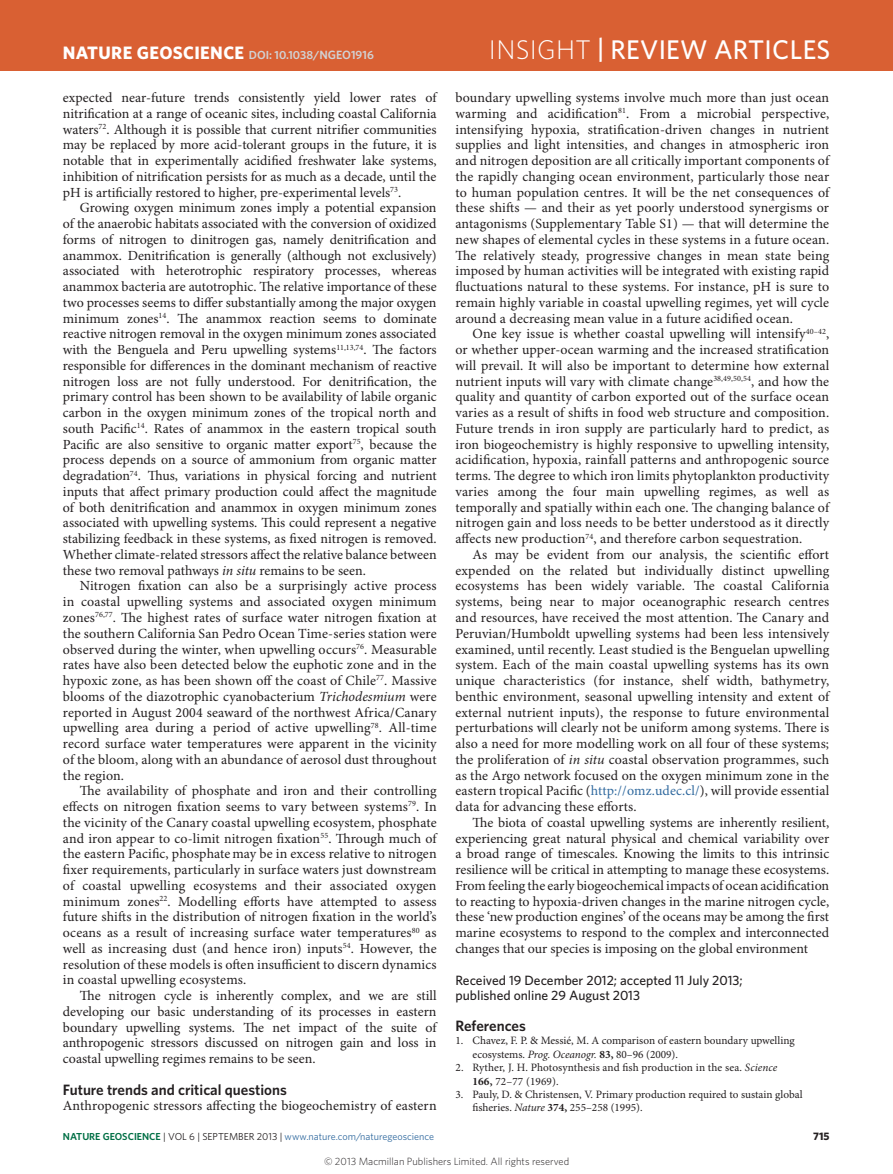
<style>
.page{position:relative;width:893px;height:1174px;background:#fff}
.page>*{position:absolute;margin:0;border:0;box-sizing:border-box;transform-origin:0 0}
.t1{font:500 27px "Whitney";letter-spacing:.01em;color:#fff}
.t2{font:700 18px "Whitney";letter-spacing:.02em;color:#fff}
.Head_1{font:600 15px "Whitney";color:#231f20}
.Body_text{font:13.95px/15.8px "Minion Pro";letter-spacing:.005em;color:#231f20;text-align:justify}
.Body_first{font:13.95px/15.8px "Minion Pro";letter-spacing:.005em;color:#231f20;text-align:justify}
.Received_accepted_p{font:500 13.5px/15px "Whitney";color:#231f20}
.References{font:11.25px/13.4px "Minion Pro";color:#231f20}
.t3{font:700 10.8px "Whitney";color:#231f20}
.t4{font:300 10.5px "Whitney";color:#231f20}
.t5{font:10.2px "Whitney";color:#316a9f}
.s1{font-weight:600;font-size:11.7px;color:#d1d2d4}
.s2{font-weight:600;font-size:12px;color:#d1d2d4}
.s3{font-weight:300}
.s4{font-style:italic}
.s5{color:#316a9f}
.s6{font-weight:700}
.s7{font-weight:600;color:#016f45}
.s8{color:#231f20}
</style>
<div class="page">
<div style="left:0;top:0;width:893px;height:71px;background:#d96033"></div>
<p class="t2" style="left:63px;top:41px;width:313px">NATURE GEOSCIENCE <span class="s1">DOI: 10.1038/</span><span class="s2">NGEO1916</span></p>
<h1 class="t1" style="left:489px;top:32px;width:343px"><span class="s3">INSIGHT</span> | REVIEW ARTICLES</h1>
<p class="Body_first" style="left:63px;top:90px;width:375px">expected near-future trends consistently yield lower rates of nitrification at a range of oceanic sites, including coastal California waters<sup>72</sup>. Although it is possible that current nitrifier communities may be replaced by more acid-tolerant groups in the future, it is notable that in experimentally acidified freshwater lake systems, inhibition of nitrification persists for as much as a decade, until the pH is artificially restored to higher, pre-experimental levels<sup>73</sup>.</p>
<p class="Body_text" style="left:63px;top:200px;width:375px;text-indent:17px">Growing oxygen minimum zones imply a potential expansion of the anaerobic habitats associated with the conversion of oxidized forms of nitrogen to dinitrogen gas, namely denitrification and anammox. Denitrification is generally (although not exclusively) associated with heterotrophic respiratory processes, whereas anammox bacteria are autotrophic. The relative importance of these two processes seems to differ substantially among the major oxygen minimum zones<sup>14</sup>. The anammox reaction seems to dominate reactive nitrogen removal in the oxygen minimum zones associated with the Benguela and Peru upwelling systems<sup>11,13,74</sup>. The factors responsible for differences in the dominant mechanism of reactive nitrogen loss are not fully understood. For denitrification, the primary control has been shown to be availability of labile organic carbon in the oxygen minimum zones of the tropical north and south Pacific<sup>14</sup>. Rates of anammox in the eastern tropical south Pacific are also sensitive to organic matter export<sup>75</sup>, because the process depends on a source of ammonium from organic matter degradation<sup>74</sup>. Thus, variations in physical forcing and nutrient inputs that affect primary production could affect the magnitude of both denitrification and anammox in oxygen minimum zones associated with upwelling systems. This could represent a negative stabilizing feedback in these systems, as fixed nitrogen is removed.<br>Whether climate-related stressors affect the relative balance between these two removal pathways <span class="s4">in situ</span> remains to be seen.</p>
<p class="Body_text" style="left:63px;top:578px;width:375px;text-indent:17px">Nitrogen fixation can also be a surprisingly active process in coastal upwelling systems and associated oxygen minimum zones<sup>76,77</sup>. The highest rates of surface water nitrogen fixation at the southern California San Pedro Ocean Time-series station were observed during the winter, when upwelling occurs<sup>76</sup>. Measurable rates have also been detected below the euphotic zone and in the hypoxic zone, as has been shown off the coast of Chile<sup>77</sup>. Massive blooms of the diazotrophic cyanobacterium <span class="s4">Trichodesmium</span> were reported in August 2004 seaward of the northwest Africa/Canary upwelling area during a period of active upwelling<sup>78</sup>. All-time record surface water temperatures were apparent in the vicinity of the bloom, along with an abundance of aerosol dust throughout the region.</p>
<p class="Body_text" style="left:63px;top:783px;width:375px;text-indent:17px">The availability of phosphate and iron and their controlling effects on nitrogen fixation seems to vary between systems<sup>79</sup>. In the vicinity of the Canary coastal upwelling ecosystem, phosphate and iron appear to co-limit nitrogen fixation<sup>55</sup>. Through much of the eastern Pacific, phosphatemay be in excess relative to nitrogen fixer requirements, particularly in surface waters just downstream of coastal upwelling ecosystems and their associated oxygen minimum zones<sup>22</sup>. Modelling efforts have attempted to assess future shifts in the distribution of nitrogen fixation in the world’s oceans as a result of increasing surface water temperatures<sup>80</sup> as well as increasing dust (and hence iron) inputs<sup>54</sup>. However, the resolution of these models is often insufficient to discern dynamics in coastal upwelling ecosystems.</p>
<p class="Body_text" style="left:63px;top:988px;width:375px;text-indent:17px">The nitrogen cycle is inherently complex, and we are still developing our basic understanding of its processes in eastern boundary upwelling systems. The net impact of the suite of anthropogenic stressors discussed on nitrogen gain and loss in coastal upwelling regimes remains to be seen.</p>
<p class="Head_1" style="left:63px;top:1079px;width:225px">Future trends and critical questions</p>
<p class="Body_first" style="left:63px;top:1098px;width:375px">Anthropogenic stressors affecting the biogeochemistry of eastern</p>
<p class="Body_first" style="left:455px;top:90px;width:375px">boundary upwelling systems involve much more than just ocean warming and acidification<sup>81</sup>. From a microbial perspective, intensifying hypoxia, stratification-driven changes in nutrient supplies and light intensities, and changes in atmospheric iron and nitrogen deposition are all critically important components of the rapidly changing ocean environment, particularly those near to human population centres. It will be the net consequences of these shifts — and their as yet poorly understood synergisms or antagonisms (Supplementary Table S1) — that will determine the new shapes of elemental cycles in these systems in a future ocean.<br>The relatively steady, progressive changes in mean state being imposed by human activities will be integrated with existing rapid fluctuations natural to these systems. For instance, pH is sure to remain highly variable in coastal upwelling regimes, yet will cycle around a decreasing mean value in a future acidified ocean.</p>
<p class="Body_text" style="left:455px;top:326px;width:375px;text-indent:17px">One key issue is whether coastal upwelling will intensify<sup>40–42</sup>, or whether upper-ocean warming and the increased stratification will prevail. It will also be important to determine how external nutrient inputs will vary with climate change<sup>38,49,50,54</sup>, and how the quality and quantity of carbon exported out of the surface ocean varies as a result of shifts in food web structure and composition.<br>Future trends in iron supply are particularly hard to predict, as iron biogeochemistry is highly responsive to upwelling intensity, acidification, hypoxia, rainfall patterns and anthropogenic source terms. The degree to which iron limits phytoplankton productivity varies among the four main upwelling regimes, as well as temporally and spatially within each one. The changing balance of nitrogen gain and loss needs to be better understood as it directly affects new production<sup>74</sup>, and therefore carbon sequestration.</p>
<p class="Body_text" style="left:455px;top:547px;width:375px;text-indent:17px">As may be evident from our analysis, the scientific effort expended on the related but individually distinct upwelling ecosystems has been widely variable. The coastal California systems, being near to major oceanographic research centres and resources, have received the most attention. The Canary and Peruvian/Humboldt upwelling systems had been less intensively examined, until recently. Least studied is the Benguelan upwelling system. Each of the main coastal upwelling systems has its own unique characteristics (for instance, shelf width, bathymetry, benthic environment, seasonal upwelling intensity and extent of external nutrient inputs), the response to future environmental perturbations will clearly not be uniform among systems. There is also a need for more modelling work on all four of these systems; the proliferation of <span class="s4">in situ</span> coastal observation programmes, such as the Argo network focused on the oxygen minimum zone in the eastern tropical Pacific (<span class="s5">http://omz.udec.cl/</span>), will provide essential data for advancing these efforts.</p>
<p class="Body_text" style="left:455px;top:815px;width:375px;text-indent:17px">The biota of coastal upwelling systems are inherently resilient, experiencing great natural physical and chemical variability over a broad range of timescales. Knowing the limits to this intrinsic resilience will be critical in attempting to manage these ecosystems.<br>From feeling the early biogeochemical impacts of ocean acidification to reacting to hypoxia-driven changes in the marine nitrogen cycle, these ‘new production engines’ of the oceans may be among the first marine ecosystems to respond to the complex and interconnected changes that our species is imposing on the global environment</p>
<p class="Received_accepted_p" style="left:455px;top:973px;width:289px">Received 19 December 2012; accepted 11 July 2013; published online 29 August 2013</p>
<p class="Head_1" style="left:455px;top:1015px;width:72px">References</p>
<p class="References" style="left:472px;top:1034px;width:324px;text-indent:-17px">1. Chavez, F. P. &amp; Messié, M. A comparison of eastern boundary upwelling ecosystems. <span class="s4">Prog. Oceanogr.</span> <span class="s6">83,</span> 80–96 (2009).</p>
<p class="References" style="left:472px;top:1061px;width:306px;text-indent:-17px">2. Ryther, J. H. Photosynthesis and fish production in the sea. <span class="s4">Science<br></span><span class="s6">166,</span> 72–77 (1969).</p>
<p class="References" style="left:472px;top:1088px;width:332px;text-indent:-17px">3. Pauly, D. &amp; Christensen, V. Primary production required to sustain global fisheries. <span class="s4">Nature</span> <span class="s6">374,</span> 255–258 (1995).</p>
<p class="t5" style="left:63px;top:1129px;width:373px"><span class="s7">NATURE GEOSCIENCE</span> <span class="s8">| VOL 6 | SEPTEMBER 2013 |</span> www.nature.com/naturegeoscience</p>
<p class="t3" style="left:813px;top:1128px;width:18px">715</p>
<p class="t4" style="left:324px;top:1154px;width:247px">© 2013 Macmillan Publishers Limited. All rights reserved</p>
</div>
